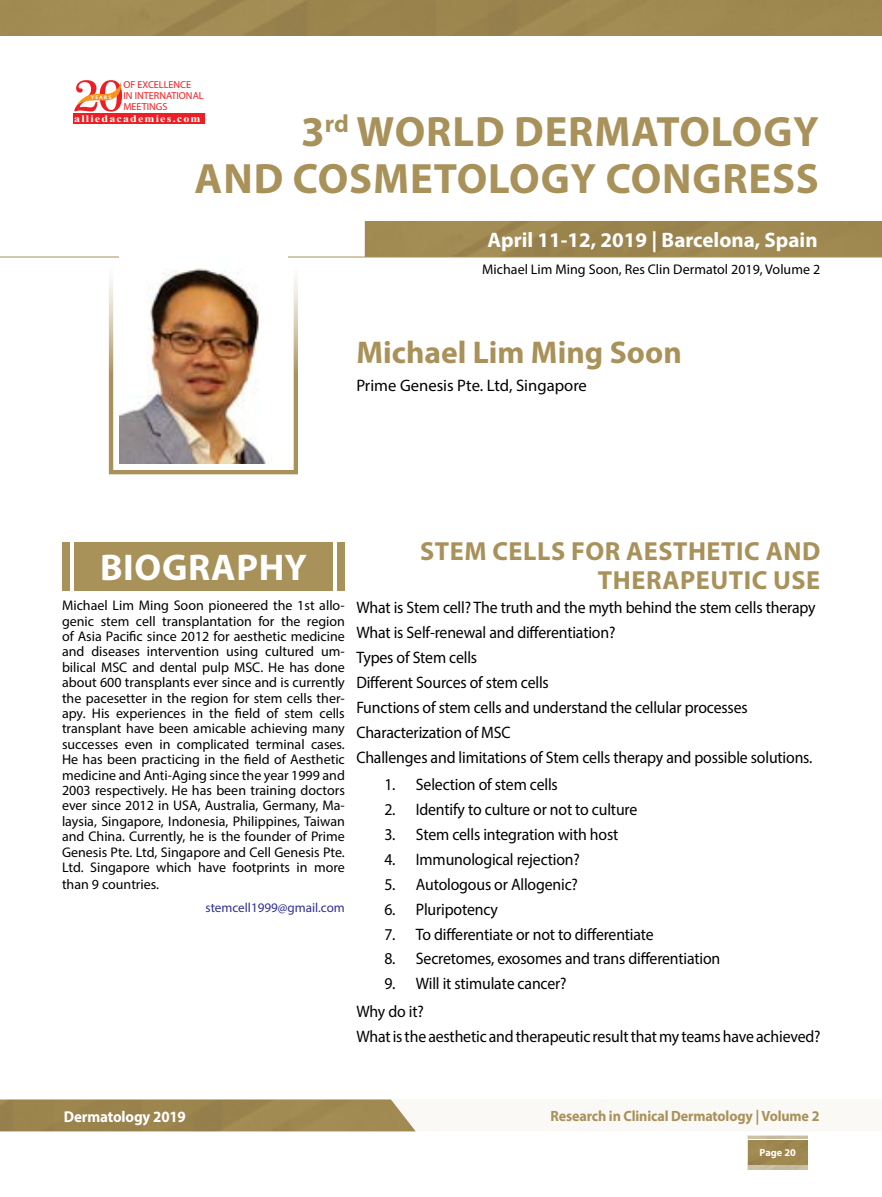
<style>
.page{position:relative;width:882px;height:1197px;background:#fff}
.page>*{position:absolute;margin:0;border:0;box-sizing:border-box;transform-origin:0 0}
.t1{font:700 42.7px/46.9px "Myriad Pro";letter-spacing:.02em;color:#a9915a;text-align:right}
.t2{font:700 37.27px "Myriad Pro";letter-spacing:.02em;color:#fff}
.t3{font:700 31.5px "Myriad Pro";color:#a9915a}
.t4{font:700 26.25px/28.9px "Myriad Pro";letter-spacing:.02em;color:#a9915a;text-align:right}
.t5{font:700 21px "Myriad Pro";color:#fff}
.t6{font:16.62px/24.8px "Myriad Pro";letter-spacing:-.01em;color:#000;scale:.95 1}
.t7{font:16.62px "Myriad Pro";letter-spacing:-.01em;color:#000}
.t8{font:700 15.75px "Myriad Pro";letter-spacing:-.01em;color:#fff;scale:.95 1}
.t9{font:700 14.88px "Myriad Pro";letter-spacing:-.01em;color:#a9915a;scale:.95 1}
.t10{font:14px/15.4px "Myriad Pro";color:#000;text-align:justify}
.t11{font:13.12px "Myriad Pro";color:#2e3092}
.t12{font:700 10.33px "Myriad Pro";color:#fff}
.t13{font:10.15px/10.8px "Myriad Pro";color:#ed1f24}
.t14{font:700 10.15px "Times New Roman";letter-spacing:.1em;color:#fff;scale:1.18 1}
.t15{font:5.25px "Oregon LDO Black";letter-spacing:.24em;color:#fff;scale:1.06 1}
</style>
<div class="page">
<img style="left:748px;top:1140px;width:60px;height:24px">
<hr style="left:748px;top:1136px;width:60px;height:3px;background:#a9915a">
<div style="left:365px;top:222px;width:517px;height:35px;background:#a08851"></div>
<hr style="left:0;top:257px;width:882px;height:1px;background:#a9915a">
<div style="left:0;top:0;width:882px;height:35px;background:#a08851"></div>
<div style="left:73px;top:113px;width:132px;height:11px;background:#ed1f24"></div>
<svg style="left:74px;top:80px;width:49px;height:32px"></svg>
<div style="left:0;top:1100px;width:416px;height:31px;background:#9d854e"></div>
<div style="left:109px;top:263px;width:189px;height:211px;border:4px solid #a9915a"></div>
<img style="left:120px;top:257px;width:167px;height:207px">
<div style="left:74px;top:542px;width:259px;height:49px;background:#a9915a"></div>
<div style="left:337px;top:542px;width:8px;height:49px;background:#a9915a"></div>
<div style="left:62px;top:542px;width:8px;height:49px;background:#a9915a"></div>
<p class="t13" style="left:123px;top:79px;width:82px">OF EXCELLENCE<br>IN INTERNATIONAL<br>MEETINGS</p>
<p class="t14" style="left:74px;top:111px;width:109px">alliedacademies.com</p>
<p class="t15" style="left:91px;top:94px;width:21px">YEARS</p>
<h1 class="t1" style="left:195px;top:107px;width:626px">3<sup>rd</sup> WORLD DERMATOLOGY<br>AND COSMETOLOGY CONGRESS</h1>
<h3 class="t5" style="left:488px;top:226px;width:332px">April 11-12, 2019 | Barcelona, Spain</h3>
<p class="t10" style="left:482px;top:262px;width:339px">Michael Lim Ming Soon, Res Clin Dermatol 2019, Volume 2</p>
<h3 class="t3" style="left:356px;top:332px;width:327px">Michael Lim Ming Soon</h3>
<p class="t7" style="left:356px;top:376px;width:232px">Prime Genesis Pte. Ltd, Singapore</p>
<h2 class="t2" style="left:100px;top:543px;width:208px">BIOGRAPHY</h2>
<p class="t10" style="left:62px;top:598px;width:284px">Michael Lim Ming Soon pioneered the 1st allo&shy;genic stem cell transplantation for the region of Asia Pacific since 2012 for aesthetic medicine and diseases intervention using cultured um&shy;bilical MSC and dental pulp MSC. He has done about 600 transplants ever since and is currently the pacesetter in the region for stem cells ther&shy;apy. His experiences in the field of stem cells transplant have been amicable achieving many successes even in complicated terminal cases.<br>He has been practicing in the field of Aesthetic medicine and Anti-Aging since the year 1999 and 2003 respectively. He has been training doctors ever since 2012 in USA, Australia, Germany, Ma&shy;laysia, Singapore, Indonesia, Philippines, Taiwan and China. Currently, he is the founder of Prime Genesis Pte. Ltd, Singapore and Cell Genesis Pte.<br>Ltd. Singapore which have footprints in more</p>
<p class="t10" style="left:62px;top:876px;width:99px">than 9 countries.</p>
<p class="t11" style="left:205px;top:899px;width:141px">stemcell1999@gmail.com</p>
<h3 class="t4" style="left:420px;top:536px;width:402px">STEM CELLS FOR AESTHETIC AND<br>THERAPEUTIC USE</h3>
<p class="t6" style="left:356px;top:595px;width:485px">What is Stem cell? The truth and the myth behind the stem cells therapy What is Self-renewal and differentiation?<br>Types of Stem cells<br>Different Sources of stem cells<br>Functions of stem cells and understand the cellular processes Characterization of MSC<br>Challenges and limitations of Stem cells therapy and possible solutions.</p>
<p class="t6" style="left:384px;top:772px;width:184px">1. Selection of stem cells</p>
<p class="t6" style="left:384px;top:797px;width:268px">2. Identify to culture or not to culture</p>
<p class="t6" style="left:384px;top:822px;width:248px">3. Stem cells integration with host</p>
<p class="t6" style="left:384px;top:847px;width:207px">4. Immunological rejection?</p>
<p class="t6" style="left:384px;top:871px;width:205px">5. Autologous or Allogenic?</p>
<p class="t6" style="left:384px;top:896px;width:121px">6. Pluripotency</p>
<p class="t6" style="left:384px;top:921px;width:285px">7. To differentiate or not to differentiate</p>
<p class="t6" style="left:384px;top:946px;width:355px">8. Secretomes, exosomes and trans differentiation</p>
<p class="t6" style="left:356px;top:970px;width:223px;line-height:27.5px;text-indent:28px">9. Will it stimulate cancer?<br>Why do it?</p>
<p class="t6" style="left:356px;top:1023px;width:490px">What is the aesthetic and therapeutic result that my teams have achieved?</p>
<p class="t8" style="left:64px;top:1106px;width:130px">Dermatology 2019</p>
<p class="t9" style="left:551px;top:1106px;width:285px">Research in Clinical Dermatology | Volume 2</p>
<p class="t12" style="left:760px;top:1146px;width:38px">Page 20</p>
</div>
